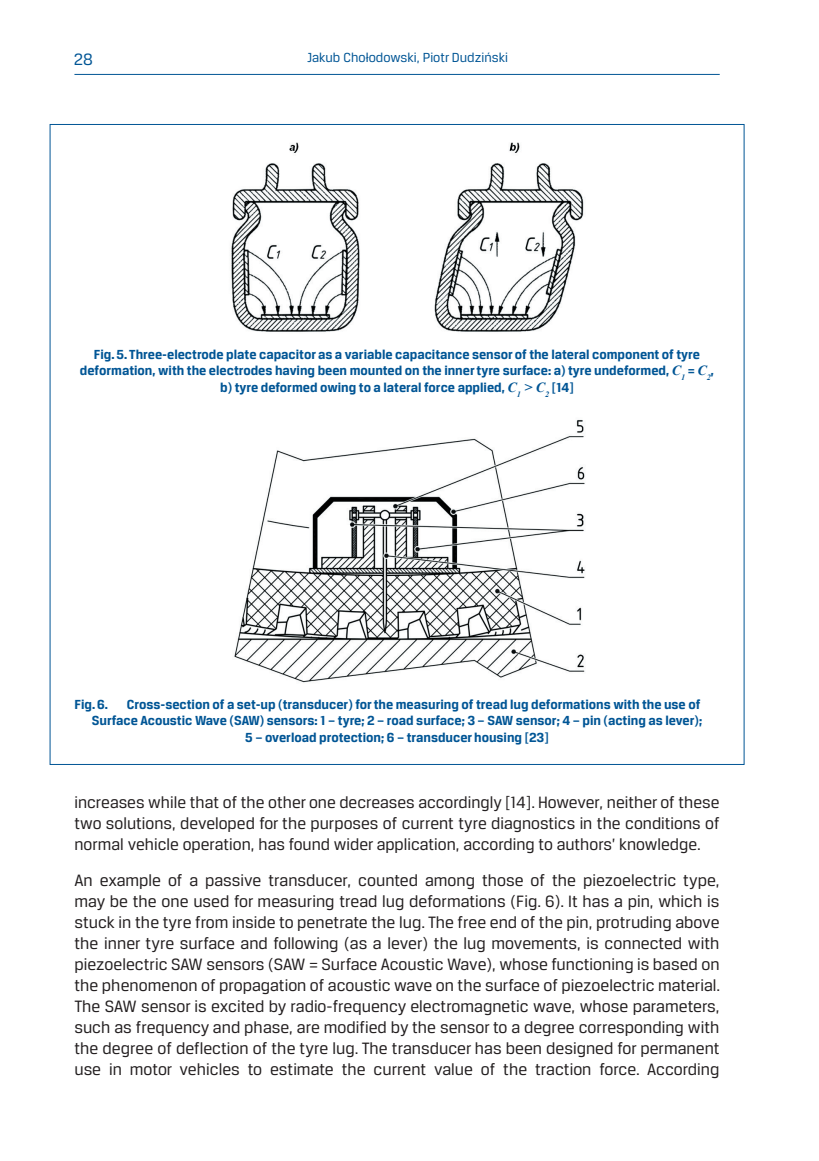
<style>
.page{position:relative;width:819px;height:1161px;background:#fff}
.page>*{position:absolute;margin:0;border:0;box-sizing:border-box;transform-origin:0 0}
.podstawowy_ang{font:17.5px/21px "Breuer Text";color:#231f20;text-align:justify}
.t1{font:17.5px "Breuer Text";color:#005595}
.podst_ang{font:700 14px/16.8px "Breuer Text";color:#005595;text-align:center}
.t2{font:14px "Breuer Text";color:#005595}
.s1{font-family:"Times New Roman";font-style:italic}
</style>
<div class="page">
<hr style="left:74px;top:74px;width:645px;height:1px;background:#005595">
<img style="left:231px;top:142px;width:353px;height:190px">
<img style="left:234px;top:420px;width:351px;height:263px">
<p class="t1" style="left:74px;top:50px;width:21px">28</p>
<p class="t2" style="left:307px;top:50px;width:202px">Jakub Chołodowski, Piotr Dudziński</p>
<p class="podst_ang" style="left:80px;top:345px;width:635px">Fig. 5. Three-electrode plate capacitor as a variable capacitance sensor of the lateral component of tyre deformation, with the electrodes having been mounted on the inner tyre surface: a) tyre undeformed, <span class="s1">C</span><sub>1</sub> = <span class="s1">C</span><sub>2</sub>, b) tyre deformed owing to a lateral force applied, <span class="s1">C</span><sub>1</sub> <span class="s1">&gt; C</span><sub>2</sub> [14]</p>
<p class="podst_ang" style="left:74px;top:695px;width:35px">Fig. 6.</p>
<p class="podst_ang" style="left:127px;top:695px;width:575px">Cross-section of a set-up (transducer) for the measuring of tread lug deformations with the use of</p>
<p class="podst_ang" style="left:92px;top:712px;width:612px">Surface Acoustic Wave (SAW) sensors: 1 − tyre; 2 − road surface; 3 − SAW sensor; 4 − pin (acting as lever);</p>
<p class="podst_ang" style="left:245px;top:729px;width:305px">5 − overload protection; 6 − transducer housing [23]</p>
<p class="podstawowy_ang" style="left:74px;top:791px;width:646px">increases while that of the other one decreases accordingly [14]. However, neither of these two solutions, developed for the purposes of current tyre diagnostics in the conditions of normal vehicle operation, has found wider application, according to authors’ knowledge.</p>
<p class="podstawowy_ang" style="left:74px;top:869px;width:647px">An example of a passive transducer, counted among those of the piezoelectric type, may be the one used for measuring tread lug deformations (Fig. 6). It has a pin, which is stuck in the tyre from inside to penetrate the lug. The free end of the pin, protruding above the inner tyre surface and following (as a lever) the lug movements, is connected with piezoelectric SAW sensors (SAW = Surface Acoustic Wave), whose functioning is based on the phenomenon of propagation of acoustic wave on the surface of piezoelectric material.<br>The SAW sensor is excited by radio-frequency electromagnetic wave, whose parameters, such as frequency and phase, are modified by the sensor to a degree corresponding with the degree of deflection of the tyre lug. The transducer has been designed for permanent use in motor vehicles to estimate the current value of the traction force. According</p>
</div>
